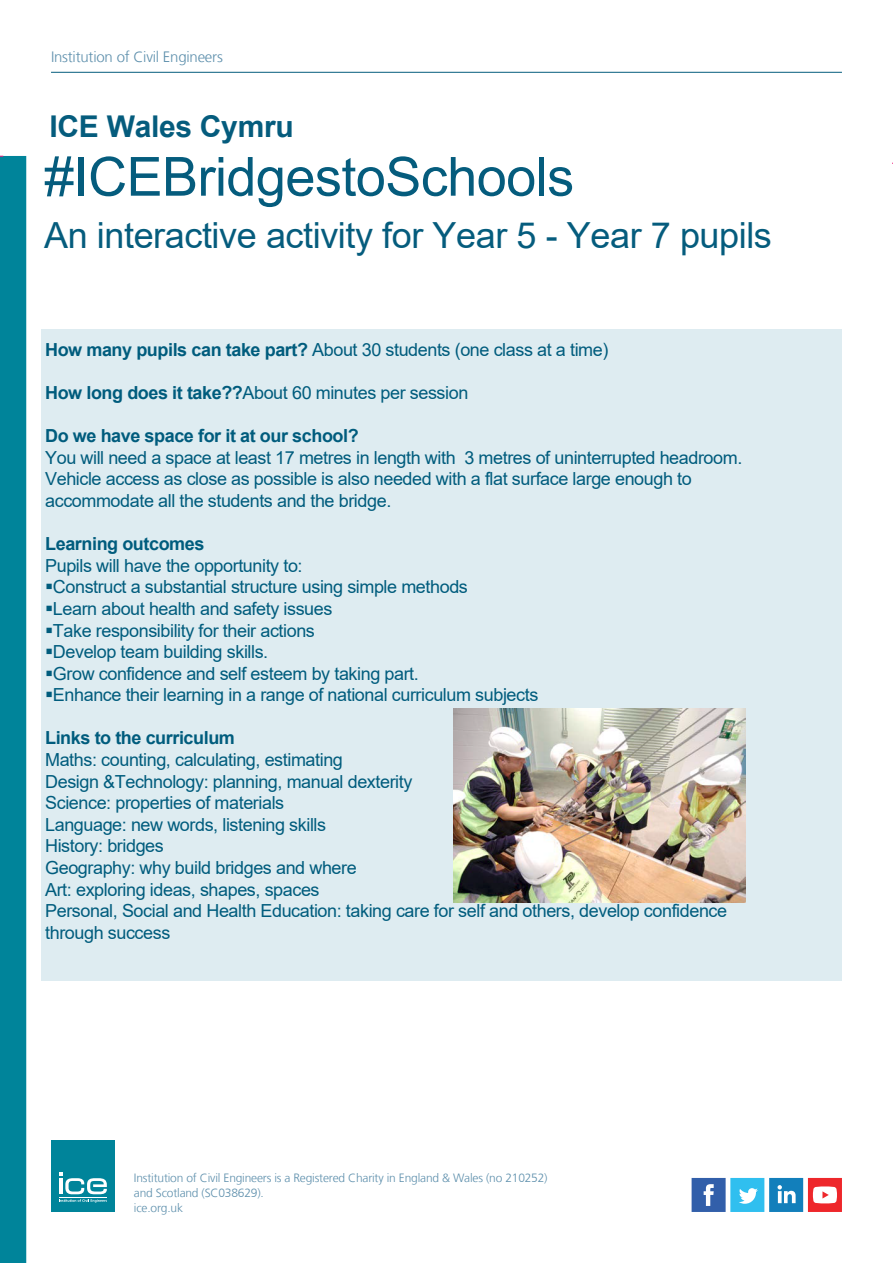
<style>
.page{position:relative;width:893px;height:1263px;background:#fff}
.page>*{position:absolute;margin:0;border:0;box-sizing:border-box;transform-origin:0 0}
.t1{font:54px "Arial";letter-spacing:-.01em;color:#055c7d}
.t2{font:36px "Arial";letter-spacing:-.01em;color:#055c7d}
.t3{font:700 30px "Arial";letter-spacing:-.01em;color:#055c7d}
.t4{font:18px/21.6px "Arial";letter-spacing:-.025em;color:#005c7d}
.t5{font:700 18px "Arial";letter-spacing:-.025em;color:#005c7d}
.t6{font:300 15px "Frutiger";letter-spacing:-.015em;color:#5d8fac}
.t7{font:300 12px/15px "Frutiger";letter-spacing:-.015em;color:#5d8fac}
.s1{font-weight:700}
</style>
<div class="page">
<div style="left:0;top:156px;width:26px;height:1107px;background:#00849a"></div>
<hr style="left:51px;top:72px;width:791px;height:1px;background:#055c7d">
<div style="left:42px;top:329px;width:800px;height:652px;background:#deecf1"></div>
<svg style="left:692px;top:1178px;width:150px;height:34px"></svg>
<div style="left:51px;top:1141px;width:64px;height:71px;background:#00849a"></div>
<svg style="left:59px;top:1172px;width:48px;height:30px"></svg>
<hr style="left:59px;top:1197px;width:48px;height:1px;background:#fff">
<hr style="left:59px;top:1178px;width:3px;height:16px;background:#fff">
<img style="left:453px;top:709px;width:293px;height:194px">
<p class="t6" style="left:51px;top:49px;width:173px">Institution of Civil Engineers</p>
<h3 class="t3" style="left:50px;top:105px;width:246px">ICE Wales Cymru</h3>
<h1 class="t1" style="left:44px;top:140px;width:531px">#ICEBridgestoSchools</h1>
<h2 class="t2" style="left:44px;top:211px;width:729px">An interactive activity for Year 5 - Year 7 pupils</h2>
<p class="t4" style="left:45px;top:338px;width:565px"><span class="s1">How many pupils can take part?</span> About 30 students (one class at a time)</p>
<p class="t4" style="left:45px;top:382px;width:425px"><span class="s1">How long does it take??</span>About 60 minutes per session</p>
<p class="t5" style="left:45px;top:423px;width:315px">Do we have space for it at our school?</p>
<p class="t4" style="left:45px;top:446px;width:699px">You will need a space at least 17 metres in length with 3 metres of uninterrupted headroom.<br>Vehicle access as close as possible is also needed with a flat surface large enough to accommodate all the students and the bridge.</p>
<p class="t5" style="left:45px;top:531px;width:161px">Learning outcomes</p>
<p class="t4" style="left:45px;top:554px;width:259px">Pupils will have the opportunity to:</p>
<p class="t4" style="left:45px;top:576px;width:424px">▪Construct a substantial structure using simple methods</p>
<p class="t4" style="left:45px;top:598px;width:289px">▪Learn about health and safety issues</p>
<p class="t4" style="left:45px;top:619px;width:271px">▪Take responsibility for their actions</p>
<p class="t4" style="left:45px;top:641px;width:225px">▪Develop team building skills.</p>
<p class="t4" style="left:45px;top:662px;width:375px">▪Grow confidence and self esteem by taking part.</p>
<p class="t4" style="left:45px;top:684px;width:495px">▪Enhance their learning in a range of national curriculum subjects</p>
<p class="t5" style="left:45px;top:725px;width:191px">Links to the curriculum</p>
<p class="t4" style="left:45px;top:749px;width:683px">Maths: counting, calculating, estimating<br>Design &amp;Technology: planning, manual dexterity<br>Science: properties of materials<br>Language: new words, listening skills<br>History: bridges<br>Geography: why build bridges and where?<br>Art: exploring ideas, shapes, spaces<br>Personal, Social and Health Education: taking care for self and others, develop confidence through success</p>
<p class="t7" style="left:134px;top:1170px;width:415px">Institution of Civil Engineers is a Registered Charity in England &amp; Wales (no 210252) and Scotland (SC038629).<br>ice.org.uk</p>
</div>
